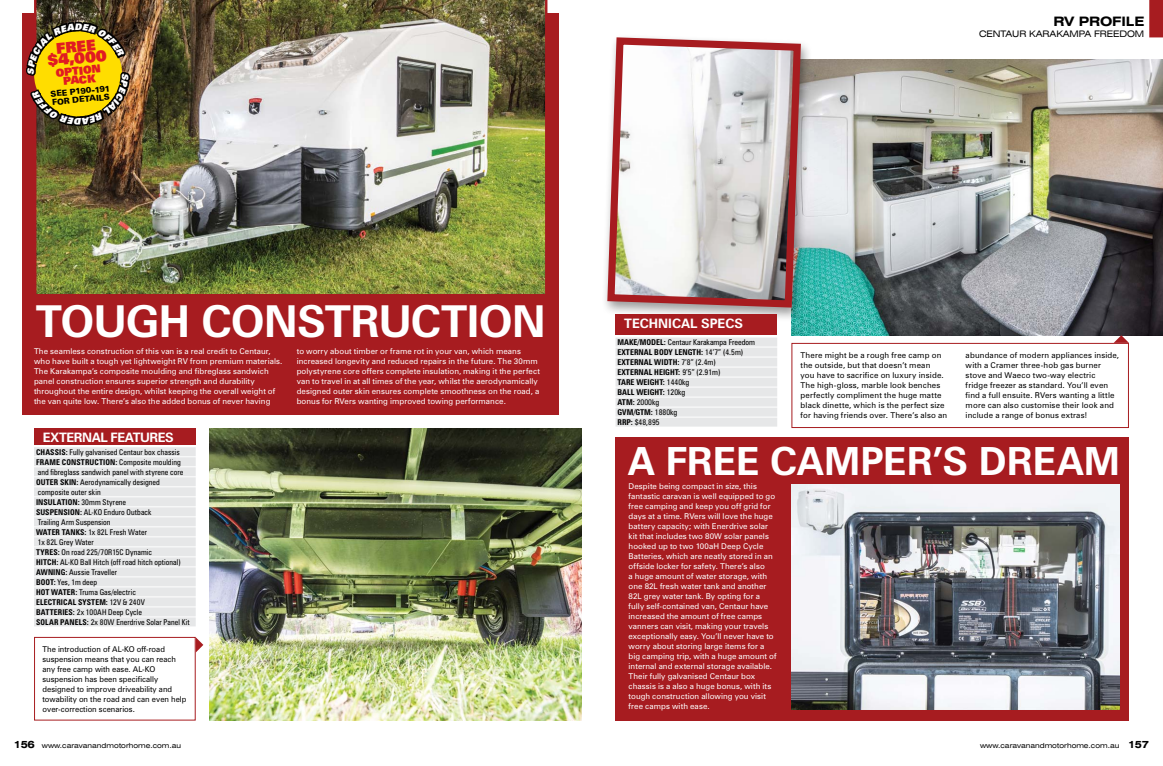
<style>
.page{position:relative;width:1163px;height:766px;background:#fff}
.page>*{position:absolute;margin:0;border:0;box-sizing:border-box;transform-origin:0 0}
.t1{font:700 44px "Zurich BT";letter-spacing:-.015em;color:#fff}
.t2{font:700 38.8px "Zurich BT";color:#fff}
.t3{font:900 16px "Zurich BT";color:#e11b22}
.t4{font:900 15px "Zurich BT";color:#e11b22}
.t5{font:700 13px "Zurich BT";letter-spacing:-.03em;color:#fff}
.t6{font:700 13px "Zurich BT";color:#fff}
.t7{font:700 expanded 13px "Swiss 721 BT";letter-spacing:-.01em;color:#000}
.t8{font:900 11px/9px "Zurich BT";color:#e11b22;text-align:center}
.t9{font:expanded 9px "Swiss 721 BT";letter-spacing:-.01em;color:#000}
.t10{font:italic 900 9px "Zurich BT";color:#fff}
.t11{font:900 8.3px/8.4px "Zurich BT";color:#000}
.t12{font:8px/10px "Zurich BT";letter-spacing:.01em;color:#fff}
.t13{font:condensed 8px/10px "Zurich BT";letter-spacing:.01em;color:#000}
.t14{font:8px/10px "Zurich BT";letter-spacing:.015em;color:#000}
.t15{font:8px/10px "Zurich BT";letter-spacing:.015em;color:#000;scale:.96 1}
.t16{font:700 condensed 8px/10px "Zurich BT";color:#000}
.t17{font:expanded 7px "Swiss 721 BT";color:#000}
.s1{font-weight:700}
.s2{font-weight:700;font-size:10px}
.s3{font-weight:400}
</style>
<div class="page">
<div style="left:615px;top:437px;width:513px;height:283px;background:#a71c20"></div>
<div style="left:22px;top:14px;width:536px;height:401px;background:#a71c20"></div>
<img style="left:210px;top:428px;width:371px;height:292px">
<img style="left:791px;top:60px;width:371px;height:275px">
<svg style="left:1113px;top:335px;width:15px;height:8px"></svg>
<div style="left:34px;top:447px;width:162px;height:9px;background:#e6e7e8"></div>
<div style="left:34px;top:457px;width:162px;height:9px;background:#e6e7e8"></div>
<div style="left:34px;top:467px;width:162px;height:9px;background:#e6e7e8"></div>
<div style="left:34px;top:477px;width:162px;height:9px;background:#e6e7e8"></div>
<div style="left:34px;top:487px;width:162px;height:9px;background:#e6e7e8"></div>
<div style="left:34px;top:497px;width:162px;height:9px;background:#e6e7e8"></div>
<div style="left:34px;top:507px;width:162px;height:9px;background:#e6e7e8"></div>
<div style="left:34px;top:517px;width:162px;height:9px;background:#e6e7e8"></div>
<div style="left:34px;top:527px;width:162px;height:9px;background:#e6e7e8"></div>
<div style="left:34px;top:537px;width:162px;height:9px;background:#e6e7e8"></div>
<div style="left:34px;top:547px;width:162px;height:9px;background:#e6e7e8"></div>
<div style="left:34px;top:557px;width:162px;height:9px;background:#e6e7e8"></div>
<div style="left:34px;top:567px;width:162px;height:9px;background:#e6e7e8"></div>
<div style="left:34px;top:577px;width:162px;height:9px;background:#e6e7e8"></div>
<div style="left:34px;top:587px;width:162px;height:9px;background:#e6e7e8"></div>
<div style="left:34px;top:597px;width:162px;height:9px;background:#e6e7e8"></div>
<div style="left:34px;top:607px;width:162px;height:9px;background:#e6e7e8"></div>
<div style="left:34px;top:617px;width:162px;height:9px;background:#e6e7e8"></div>
<div style="left:34px;top:428px;width:162px;height:17px;background:#a71c20"></div>
<div style="left:34px;top:636px;width:162px;height:84px;background:#fff;border:1px solid #a71c20"></div>
<div style="left:791px;top:343px;width:337px;height:85px;background:#fff;border:1px solid #a71c20"></div>
<svg style="left:196px;top:637px;width:7px;height:15px"></svg>
<img style="left:36px;top:0;width:511px;height:294px">
<img style="left:791px;top:484px;width:328px;height:225px">
<div style="left:601px;top:33px;width:211px;height:288px;background:#000;opacity:.4"></div>
<svg style="left:603px;top:34px;width:201px;height:277px"></svg>
<div style="left:615px;top:337px;width:162px;height:9px;background:#e6e7e8"></div>
<div style="left:615px;top:347px;width:162px;height:9px;background:#e6e7e8"></div>
<div style="left:615px;top:357px;width:162px;height:9px;background:#e6e7e8"></div>
<div style="left:615px;top:367px;width:162px;height:9px;background:#e6e7e8"></div>
<div style="left:615px;top:377px;width:162px;height:9px;background:#e6e7e8"></div>
<div style="left:615px;top:387px;width:162px;height:9px;background:#e6e7e8"></div>
<div style="left:615px;top:397px;width:162px;height:9px;background:#e6e7e8"></div>
<div style="left:615px;top:407px;width:162px;height:9px;background:#e6e7e8"></div>
<div style="left:615px;top:417px;width:162px;height:9px;background:#e6e7e8"></div>
<div style="left:615px;top:314px;width:162px;height:20px;background:#a71c20"></div>
<svg style="left:1149px;top:0;width:13px;height:37px"></svg>
<img style="left:25px;top:0;width:106px;height:218px">
<p class="t10" style="left:74px;top:21px;width:11px">D</p>
<h3 class="t4" style="left:55px;top:39px;width:41px;rotate:-6deg">FREE</h3>
<h3 class="t3" style="left:47px;top:51px;width:61px;rotate:-5deg">$4,000</h3>
<h3 class="t8" style="left:55px;top:68px;width:47px;rotate:-5deg">OPTION<br>PACK</h3>
<p class="t11" style="left:50px;top:90px;width:61px;rotate:-6deg">See p190-191 for details</p>
<p class="t10" style="left:82px;top:126px;width:11px;rotate:180deg">D</p>
<h1 class="t1" style="left:36px;top:294px;width:511px">TOUGH CONSTRUCTION</h1>
<p class="t12" style="left:34px;top:345px;width:250px">The seamless construction of this van is a real credit to Centaur, who have built a tough yet lightweight RV from premium materials.<br>The Karakampa’s composite moulding and fibreglass sandwich panel construction ensures superior strength and durability throughout the entire design, whilst keeping the overall weight of the van quite low. There’s also the added bonus of never having</p>
<p class="t12" style="left:297px;top:345px;width:244px">to worry about timber or frame rot in your van, which means increased longevity and reduced repairs in the future. The 30mm polystyrene core offers complete insulation, making it the perfect van to travel in at all times of the year, whilst the aerodynamically designed outer skin ensures complete smoothness on the road, a bonus for RVers wanting improved towing performance.</p>
<h3 class="t5" style="left:43px;top:429px;width:132px">exTERNAL FEATURES</h3>
<p class="t13" style="left:36px;top:447px;width:155px"><span class="s1">CHASSIS:</span> Fully galvanised Centaur box chassis<br><span class="s1">FRAME CONSTRUCTION:</span> Composite moulding and fibreglass sandwich panel with styrene core<br><span class="s1">OUTER SKIN:</span> Aerodynamically designed composite outer skin<br><span class="s1">INSULATION:</span> 30mm Styrene<br><span class="s1">SUSPENSION:</span> AL-KO Enduro Outback<br>Trailing Arm Suspension<br><span class="s1">WATER TANKS:</span> 1x 82L Fresh Water<br>1x 82L Grey Water<br><span class="s1">TYRES:</span> On road 225/70R15C Dynamic<br><span class="s1">HITCH:</span> AL-KO Ball Hitch (off road hitch optional)<br><span class="s1">AWNING:</span> Aussie Traveller<br><span class="s1">BOOT:</span> Yes, 1m deep<br><span class="s1">HOT WATER:</span> Truma Gas/electric<br><span class="s1">ELECTRICAL SYSTEM:</span> 12V &amp; 240V<br><span class="s1">BATTERIES:</span> 2x 100AH Deep Cycle<br><span class="s1">SOLAR PANELS:</span> 2x 80W Enerdrive Solar Panel Kit</p>
<p class="t15" style="left:43px;top:644px;width:151px">The introduction of AL-KO off-road suspension means that you can reach any free camp with ease. AL-KO suspension has been specifically designed to improve driveability and towability on the road and can even help over-correction scenarios.</p>
<p class="t17" style="left:14px;top:741px;width:169px"><span class="s2">156</span> www.caravanandmotorhome.com.au</p>
<h3 class="t7" style="left:1053px;top:13px;width:92px">RV PROFILE</h3>
<p class="t9" style="left:978px;top:29px;width:167px">CENTAUR KARAKAMPA FREEDOM</p>
<h3 class="t6" style="left:624px;top:316px;width:120px">TECHNICAL SPECS</h3>
<p class="t16" style="left:617px;top:337px;width:139px">MAKE/MODEL: <span class="s3">Centaur Karakampa Freedom<br></span>EXTERNAL BODY LENGTH: <span class="s3">14’7” (4.5m)<br></span>EXTERNAL WIDTH: <span class="s3">7’8” (2.4m)<br></span>EXTERNAL HEIGHT: <span class="s3">9’5” (2.91m)<br></span>TARE WEIGHT: <span class="s3">1440kg<br></span>BALL WEIGHT: <span class="s3">120kg<br></span>ATM: <span class="s3">2000kg<br></span>GVM/GTM: <span class="s3">1880kg<br></span>RRP: <span class="s3">$48,895</span></p>
<p class="t14" style="left:800px;top:350px;width:148px">There might be a rough free camp on the outside, but that doesn’t mean<br>you have to sacrifice on luxury inside.<br>The high-gloss, marble look benches perfectly compliment the huge matte black dinette, which is the perfect size for having friends over. There’s also an</p>
<p class="t14" style="left:965px;top:350px;width:155px">abundance of modern appliances inside, with a Cramer three-hob gas burner stove and Waeco two-way electric fridge freezer as standard. You’ll even find a full ensuite. RVers wanting a little more can also customise their look and include a range of bonus extras!</p>
<h2 class="t2" style="left:627px;top:437px;width:493px">A FREE CAMPER’S DREAM</h2>
<p class="t12" style="left:628px;top:481px;width:149px">Despite being compact in size, this fantastic caravan is well equipped to go free camping and keep you off grid for days at a time. RVers will love the huge battery capacity; with Enerdrive solar kit that includes two 80W solar panels hooked up to two 100aH Deep Cycle Batteries, which are neatly stored in an offside locker for safety. There’s also<br>a huge amount of water storage, with one 82L fresh water tank and another 82L grey water tank. By opting for a fully self-contained van, Centaur have increased the amount of free camps vanners can visit, making your travels exceptionally easy. You’ll never have to worry about storing large items for a big camping trip, with a huge amount of internal and external storage available.<br>Their fully galvanised Centaur box chassis is a also a huge bonus, with its tough construction allowing you visit free camps with ease.</p>
<p class="t17" style="left:979px;top:741px;width:170px">www.caravanandmotorhome.com.au <span class="s2">157</span></p>
</div>
